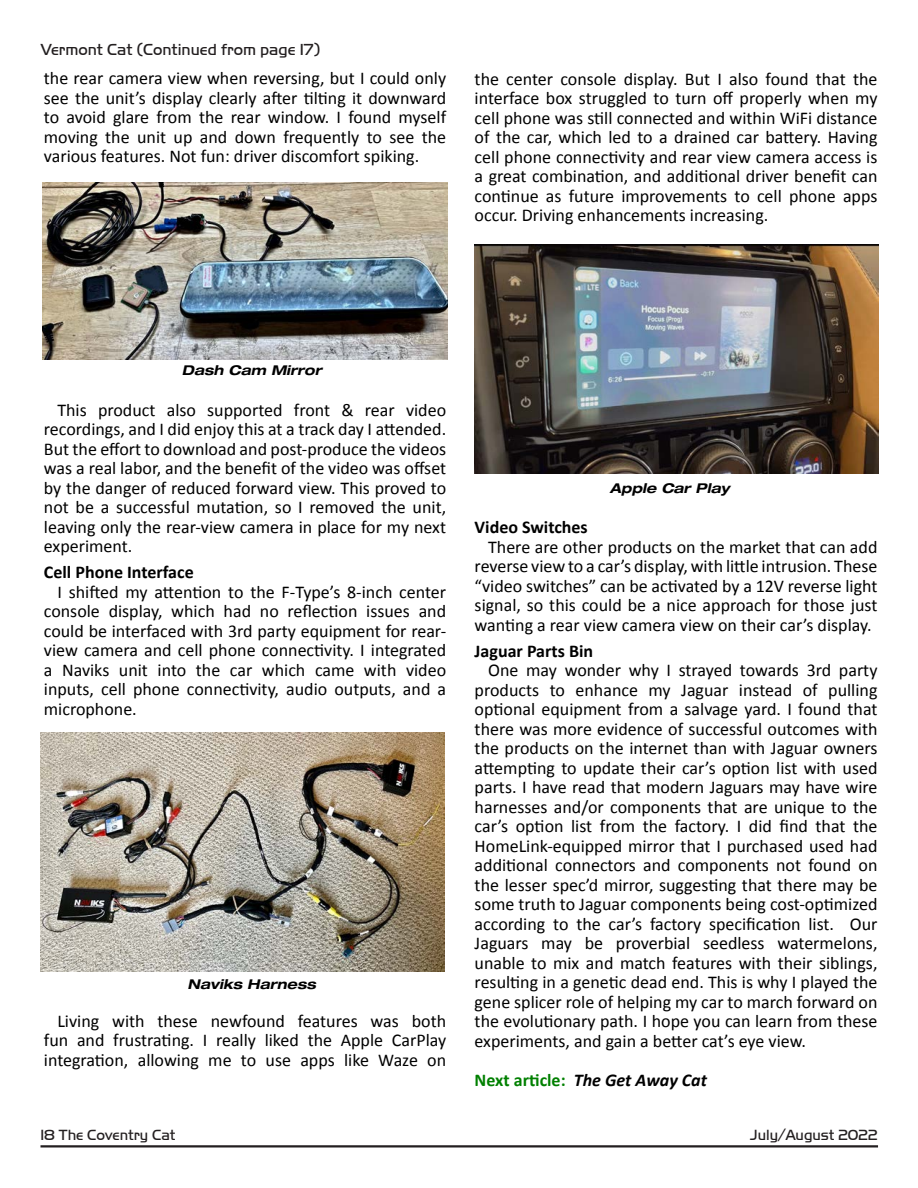
<style>
.page{position:relative;width:918px;height:1188px;background:#fff}
.page>*{position:absolute;margin:0;border:0;box-sizing:border-box;transform-origin:0 0}
.Article_Text{font:18px/19.5px "Calibri";color:#000;text-align:justify}
.Article_Text-2{font:700 18px "Calibri";color:#000}
.Article_Text-3{font:italic 700 18px "Calibri";color:#000}
.t1{font:16.5px "Handel Got D Ligh";color:#231f20}
.t2{font:15.3px "Handel Got D Ligh";color:#231f20}
.Article_Text-4{font:italic 700 expanded 13.5px "Helvetica Neue LT Std";color:#000}
.s1{font-style:normal;color:#008000}
</style>
<div class="page">
<img style="left:475px;top:245px;width:403px;height:228px">
<img style="left:41px;top:733px;width:404px;height:239px">
<img style="left:42px;top:183px;width:405px;height:176px">
<hr style="left:40px;top:1145px;width:838px;height:3px;background:#231f20">
<p class="t1" style="left:40px;top:40px;width:281px">Vermont Cat (Continued from page 17)</p>
<p class="Article_Text" style="left:44px;top:68px;width:404px">the rear camera view when reversing, but I could only see the unit’s display clearly after tilting it downward to avoid glare from the rear window. I found myself moving the unit up and down frequently to see the various features. Not fun: driver discomfort spiking.</p>
<p class="Article_Text" style="left:475px;top:68px;width:404px">the center console display. But I also found that the interface box struggled to turn off properly when my cell phone was still connected and within WiFi distance of the car, which led to a drained car battery. Having cell phone connectivity and rear view camera access is a great combination, and additional driver benefit can continue as future improvements to cell phone apps occur. Driving enhancements increasing.</p>
<p class="Article_Text-4" style="left:182px;top:361px;width:142px">Dash Cam Mirror</p>
<p class="Article_Text" style="left:44px;top:399px;width:404px;text-indent:14px">This product also supported front &amp; rear video recordings, and I did enjoy this at a track day I attended.<br>But the effort to download and post-produce the videos was a real labor, and the benefit of the video was offset by the danger of reduced forward view. This proved to not be a successful mutation, so I removed the unit, leaving only the rear-view camera in place for my next experiment.</p>
<p class="Article_Text-2" style="left:44px;top:561px;width:151px">Cell Phone Interface</p>
<p class="Article_Text" style="left:44px;top:582px;width:404px;text-indent:14px">I shifted my attention to the F-Type’s 8-inch center console display, which had no reflection issues and could be interfaced with 3rd party equipment for rear&shy;view camera and cell phone connectivity. I integrated a Naviks unit into the car which came with video inputs, cell phone connectivity, audio outputs, and a microphone.</p>
<p class="Article_Text-4" style="left:188px;top:975px;width:130px">Naviks Harness</p>
<p class="Article_Text" style="left:44px;top:1011px;width:404px;text-indent:14px">Living with these newfound features was both fun and frustrating. I really liked the Apple CarPlay integration, allowing me to use apps like Waze on</p>
<p class="Article_Text-4" style="left:610px;top:479px;width:121px">Apple Car Play</p>
<p class="Article_Text-2" style="left:475px;top:516px;width:115px">Video Switches</p>
<p class="Article_Text" style="left:475px;top:536px;width:404px;text-indent:14px">There are other products on the market that can add reverse view to a car’s display, with little intrusion. These “video switches” can be activated by a 12V reverse light signal, so this could be a nice approach for those just wanting a rear view camera view on their car’s display.</p>
<p class="Article_Text-2" style="left:475px;top:640px;width:120px">Jaguar Parts Bin</p>
<p class="Article_Text" style="left:475px;top:660px;width:404px;text-indent:14px">One may wonder why I strayed towards 3rd party products to enhance my Jaguar instead of pulling optional equipment from a salvage yard. I found that there was more evidence of successful outcomes with the products on the internet than with Jaguar owners attempting to update their car’s option list with used parts. I have read that modern Jaguars may have wire harnesses and/or components that are unique to the car’s option list from the factory. I did find that the HomeLink-equipped mirror that I purchased used had additional connectors and components not found on the lesser spec’d mirror, suggesting that there may be some truth to Jaguar components being cost-optimized according to the car’s factory specification list. Our Jaguars may be proverbial seedless watermelons, unable to mix and match features with their siblings, resulting in a genetic dead end. This is why I played the gene splicer role of helping my car to march forward on the evolutionary path. I hope you can learn from these experiments, and gain a better cat’s eye view.</p>
<p class="Article_Text-3" style="left:475px;top:1069px;width:234px"><span class="s1">Next article:</span> The Get Away Cat</p>
<p class="t2" style="left:40px;top:1126px;width:137px">18 The Coventry Cat</p>
<p class="t2" style="left:750px;top:1126px;width:129px">July/August 2022</p>
</div>
